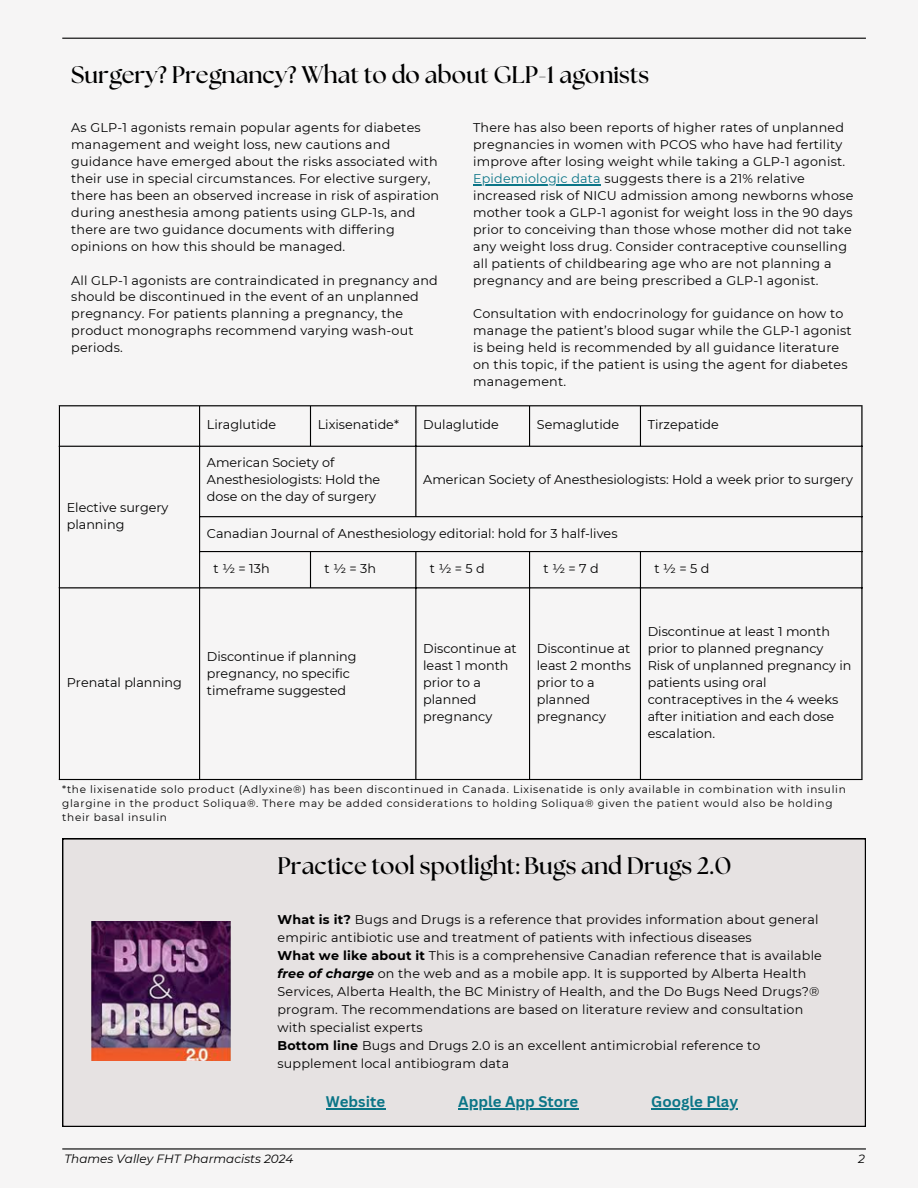
<style>
.page{position:relative;width:918px;height:1188px;background:#f6f5f5}
.page>*{position:absolute;margin:0;border:0;box-sizing:border-box;transform-origin:0 0}
.t1{font:700 24px "The Seasons";color:#000}
.t2{font:700 15px "Canva Sans";color:#0b7587}
.t3{font:12.75px/17px "Montserrat";letter-spacing:.015em;color:#000}
.t4{font:italic 12px "Montserrat";color:#000}
.t5{font:10.5px/14px "Montserrat";letter-spacing:.065em;color:#000}
.s1{color:#0b7587}
.s2{font-weight:700}
.s3{font-weight:700;font-style:italic}
</style>
<div class="page">
<hr style="left:473px;top:184px;width:128px;height:1px;background:#0b7587">
<hr style="left:59px;top:406px;width:1px;height:373px;background:#000">
<hr style="left:199px;top:406px;width:1px;height:373px;background:#000">
<hr style="left:310px;top:406px;width:1px;height:40px;background:#000">
<hr style="left:310px;top:552px;width:1px;height:35px;background:#000">
<hr style="left:415px;top:406px;width:1px;height:110px;background:#000">
<hr style="left:415px;top:552px;width:1px;height:227px;background:#000">
<hr style="left:529px;top:406px;width:1px;height:40px;background:#000">
<hr style="left:529px;top:552px;width:1px;height:227px;background:#000">
<hr style="left:640px;top:406px;width:1px;height:40px;background:#000">
<hr style="left:640px;top:552px;width:1px;height:227px;background:#000">
<hr style="left:861px;top:406px;width:2px;height:373px;background:#000">
<hr style="left:59px;top:405px;width:804px;height:1px;background:#000">
<hr style="left:59px;top:446px;width:804px;height:1px;background:#000">
<hr style="left:199px;top:516px;width:664px;height:1px;background:#000">
<hr style="left:199px;top:551px;width:664px;height:1px;background:#000">
<hr style="left:59px;top:587px;width:804px;height:1px;background:#000">
<hr style="left:59px;top:779px;width:804px;height:1px;background:#000">
<div style="left:62px;top:838px;width:804px;height:288px;background:#e6e2e2"></div>
<img style="left:92px;top:921px;width:138px;height:140px">
<hr style="left:62px;top:38px;width:804px;height:1px;background:#000">
<hr style="left:326px;top:1108px;width:59px;height:1px;background:#0b7587">
<hr style="left:458px;top:1108px;width:120px;height:1px;background:#0b7587">
<hr style="left:651px;top:1108px;width:87px;height:1px;background:#0b7587">
<hr style="left:62px;top:1148px;width:804px;height:2px;background:#000">
<p class="t1" style="left:71px;top:64px;width:579px">Surgery? Pregnancy? What to do about GLP-1 agonists</p>
<p class="t3" style="left:71px;top:119px;width:369px">As GLP-1 agonists remain popular agents for diabetes management and weight loss, new cautions and guidance have emerged about the risks associated with their use in special circumstances. For elective surgery, there has been an observed increase in risk of aspiration during anesthesia among patients using GLP-1s, and there are two guidance documents with differing opinions on how this should be managed.</p>
<p class="t3" style="left:71px;top:271px;width:368px">All GLP-1 agonists are contraindicated in pregnancy and should be discontinued in the event of an unplanned pregnancy. For patients planning a pregnancy, the product monographs recommend varying wash-out periods.</p>
<p class="t3" style="left:473px;top:119px;width:374px">There has also been reports of higher rates of unplanned pregnancies in women with PCOS who have had fertility improve after losing weight while taking a GLP-1 agonist.</p>
<p class="t3" style="left:473px;top:170px;width:382px"><span class="s1">Epidemiologic data</span> suggests there is a 21% relative increased risk of NICU admission among newborns whose mother took a GLP-1 agonist for weight loss in the 90 days prior to conceiving than those whose mother did not take any weight loss drug. Consider contraceptive counselling all patients of childbearing age who are not planning a pregnancy and are being prescribed a GLP-1 agonist.</p>
<p class="t3" style="left:473px;top:305px;width:380px">Consultation with endocrinology for guidance on how to manage the patient’s blood sugar while the GLP-1 agonist is being held is recommended by all guidance literature on this topic, if the patient is using the agent for diabetes</p>
<p class="t3" style="left:473px;top:373px;width:94px">management.</p>
<p class="t3" style="left:67px;top:499px;width:103px">Elective surgery planning</p>
<p class="t3" style="left:67px;top:674px;width:117px">Prenatal planning</p>
<p class="t3" style="left:207px;top:416px;width:71px">Liraglutide</p>
<p class="t3" style="left:318px;top:416px;width:83px">Lixisenatide*</p>
<p class="t3" style="left:423px;top:416px;width:77px">Dulaglutide</p>
<p class="t3" style="left:537px;top:416px;width:84px">Semaglutide</p>
<p class="t3" style="left:648px;top:416px;width:73px">Tirzepatide</p>
<p class="t3" style="left:207px;top:454px;width:175px">American Society of<br>Anesthesiologists: Hold the dose on the day of surgery</p>
<p class="t3" style="left:423px;top:471px;width:431px">American Society of Anesthesiologists: Hold a week prior to surgery</p>
<p class="t3" style="left:207px;top:525px;width:412px">Canadian Journal of Anesthesiology editorial: hold for 3 half-lives</p>
<p class="t3" style="left:214px;top:560px;width:58px">t½=13h</p>
<p class="t3" style="left:325px;top:560px;width:53px">t½=3h</p>
<p class="t3" style="left:430px;top:560px;width:56px">t½=5d</p>
<p class="t3" style="left:544px;top:560px;width:57px">t½=7d</p>
<p class="t3" style="left:654px;top:560px;width:56px">t½=5d</p>
<p class="t3" style="left:207px;top:648px;width:151px">Discontinue if planning pregnancy, no specific timeframe suggested</p>
<p class="t3" style="left:423px;top:640px;width:95px">Discontinue at least 1 month prior to a planned pregnancy</p>
<p class="t3" style="left:537px;top:640px;width:96px">Discontinue at least 2 months prior to a planned pregnancy</p>
<p class="t3" style="left:648px;top:623px;width:184px">Discontinue at least 1 month prior to planned pregnancy</p>
<p class="t3" style="left:648px;top:657px;width:205px">Risk of unplanned pregnancy in patients using oral contraceptives in the 4 weeks after initiation and each dose escalation.</p>
<h1 class="t5" style="left:62px;top:783px;width:785px">*the lixisenatide solo product (Adlyxine®) has been discontinued in Canada. Lixisenatide is only available in combination with insulin glargine in the product Soliqua®. There may be added considerations to holding Soliqua® given the patient would also be holding their basal insulin</h1>
<p class="t1" style="left:278px;top:855px;width:455px">Practice tool spotlight: Bugs and Drugs 2.0</p>
<p class="t3" style="left:278px;top:910px;width:543px;line-height:18px"><span class="s2">What is it?</span> Bugs and Drugs is a reference that provides information about general empiric antibiotic use and treatment of patients with infectious diseases</p>
<p class="t3" style="left:278px;top:946px;width:546px;line-height:18px"><span class="s2">What we like about it</span> This is a comprehensive Canadian reference that is available <span class="s3">free of charge</span> on the web and as a mobile app. It is supported by Alberta Health Services, Alberta Health, the BC Ministry of Health, and the Do Bugs Need Drugs?® program. The recommendations are based on literature review and consultation with specialist experts</p>
<p class="t3" style="left:278px;top:1036px;width:485px;line-height:18px"><span class="s2">Bottom line</span> Bugs and Drugs 2.0 is an excellent antimicrobial reference to supplement local antibiogram data</p>
<h1 class="t2" style="left:326px;top:1091px;width:61px">Website</h1>
<h1 class="t2" style="left:458px;top:1091px;width:122px">Apple App Store</h1>
<h2 class="t2" style="left:651px;top:1091px;width:88px">Google Play</h2>
<p class="t4" style="left:64px;top:1152px;width:231px">Thames Valley FHT Pharmacists 2024</p>
<p class="t4" style="left:858px;top:1152px;width:8px">2</p>
</div>
